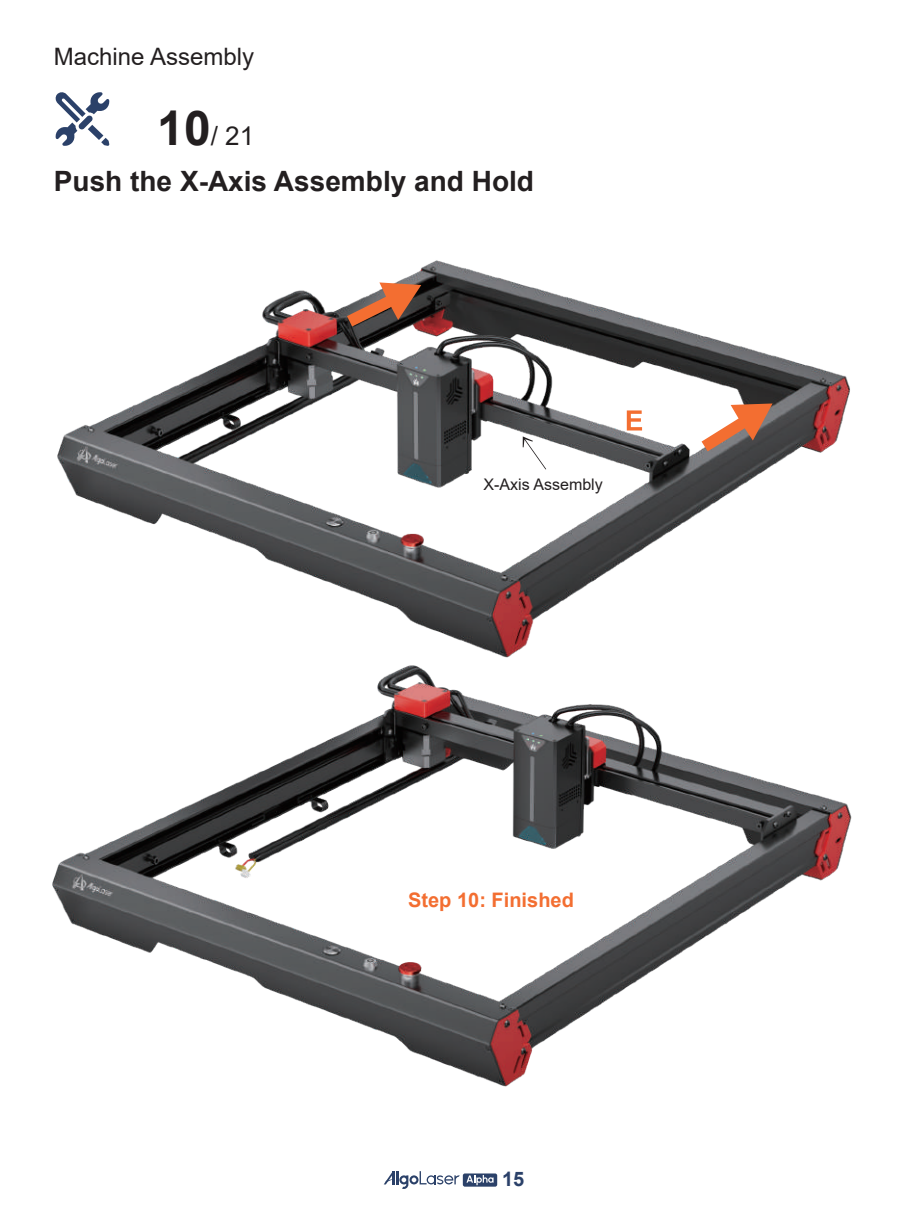
<style>
.page{position:relative;width:908px;height:1219px;background:#fff}
.page>*{position:absolute;margin:0;border:0;box-sizing:border-box;transform-origin:0 0}
.t1{font:700 28px "Arial";color:#231f20}
.t2{font:26px "Arial";color:#231f20}
.t3{font:24px "Arial";color:#231f20}
.t4{font:700 20px "Arial";color:#f36e31}
.t5{font:700 20px "Arial";color:#2b4169}
.t6{font:16px "Arial";color:#231f20}
.s1{font-weight:700;font-size:48px}
</style>
<div class="page">
<img style="left:53px;top:665px;width:799px;height:422px">
<img style="left:58px;top:260px;width:792px;height:398px">
<svg style="left:701px;top:403px;width:71px;height:48px"></svg>
<svg style="left:347px;top:282px;width:74px;height:44px"></svg>
<svg style="left:522px;top:436px;width:24px;height:33px"></svg>
<svg style="left:626px;top:410px;width:15px;height:20px"></svg>
<svg style="left:383px;top:1171px;width:76px;height:18px"></svg>
<div style="left:462px;top:1173px;width:35px;height:14px;background:#2b4169;border-radius:2px"></div>
<svg style="left:466px;top:1175px;width:27px;height:10px"></svg>
<svg style="left:55px;top:92px;width:54px;height:54px"></svg>
<p class="t3" style="left:54px;top:40px;width:202px">Machine Assembly</p>
<p class="t2" style="left:157px;top:118px;width:98px"><span class="s1">10</span>/ 21</p>
<p class="t1" style="left:54px;top:162px;width:481px">Push the X-Axis Assembly and Hold</p>
<p class="t6" style="left:483px;top:473px;width:121px">X-Axis Assembly</p>
<p class="t4" style="left:408px;top:886px;width:167px">Step 10: Finished</p>
<p class="t5" style="left:502px;top:1165px;width:24px">15</p>
</div>
